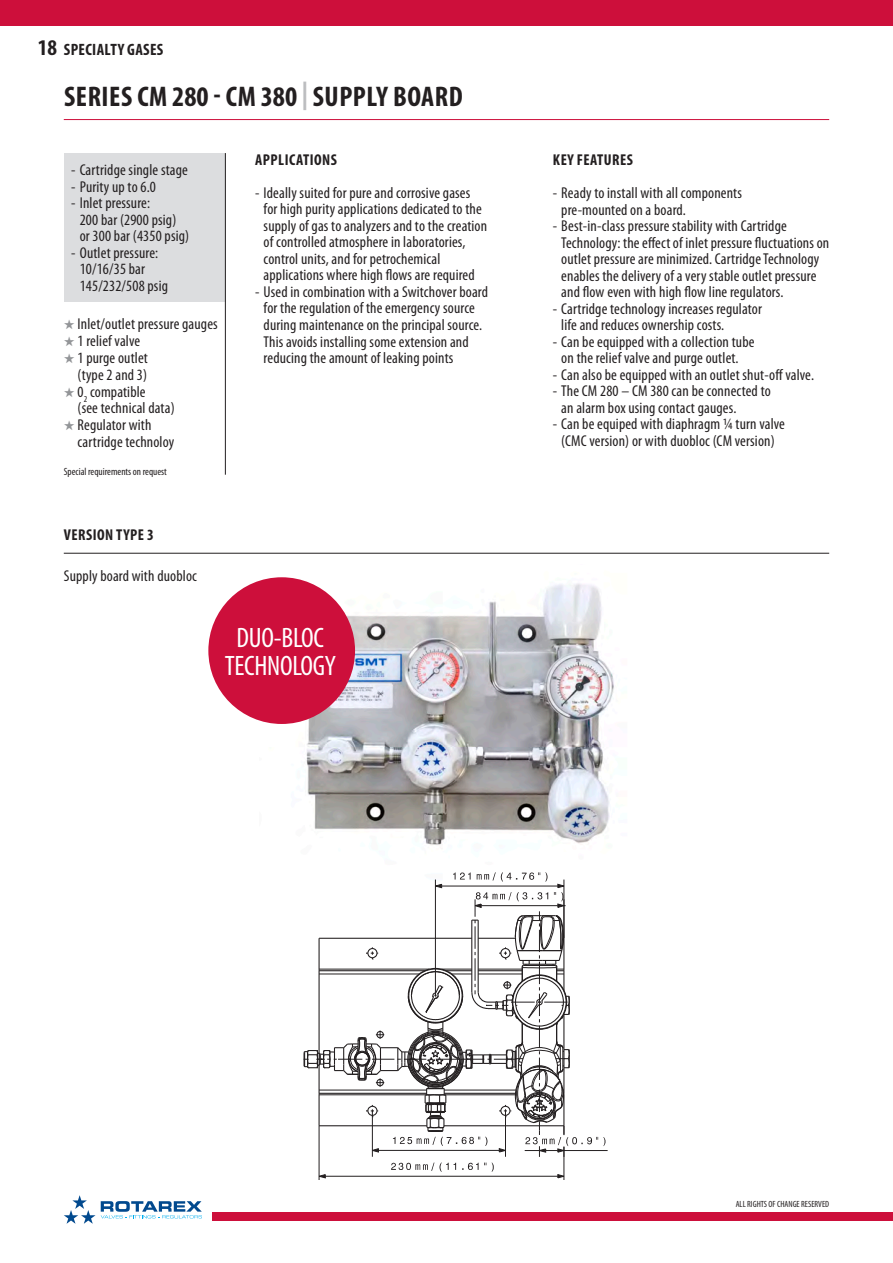
<style>
.page{position:relative;width:893px;height:1263px;background:#fff}
.page>*{position:absolute;margin:0;border:0;box-sizing:border-box;transform-origin:0 0}
.t1{font:700 condensed 28.5px "Myriad Pro";letter-spacing:.02em;color:#231f20}
.t2{font:condensed 28.2px/28.2px "Myriad Pro";letter-spacing:-.01em;color:#fff;text-align:center}
.t3{font:700 condensed 22.5px "Myriad Pro";color:#231f20}
.t4{font:700 condensed 16.5px "Myriad Pro";letter-spacing:.02em;color:#231f20}
.t5{font:condensed 15.75px/16.5px "Myriad Pro";letter-spacing:.01em;color:#231f20}
.t6{font:700 condensed 15.75px "Myriad Pro";letter-spacing:.03em;color:#231f20}
.t7{font:condensed 10.5px "Myriad Pro";color:#231f20}
.t8{font:condensed 9px "Myriad Pro";color:#231f20}
.s1{color:#bcbdc0}
.s2{color:#939598}
</style>
<div class="page">
<div style="left:0;top:0;width:893px;height:26px;background:#cd0f3b"></div>
<div style="left:213px;top:1212px;width:680px;height:8px;background:#cd0f3b"></div>
<svg style="left:64px;top:1195px;width:138px;height:29px"></svg>
<img style="left:261px;top:577px;width:353px;height:268px">
<hr style="left:64px;top:119px;width:765px;height:1px;background:#cd0f3b">
<hr style="left:564px;top:1150px;width:44px;height:1px;background:#231f20">
<svg style="left:303px;top:872px;width:302px;height:307px"></svg>
<hr style="left:64px;top:553px;width:765px;height:1px;background:#231f20">
<div style="left:208px;top:577px;width:147px;height:147px;background:#cd0f3b;border-radius:50%"></div>
<div style="left:64px;top:153px;width:161px;height:149px;background:#dcdddf"></div>
<hr style="left:225px;top:153px;width:1px;height:322px;background:#231f20">
<h3 class="t3" style="left:38px;top:34px;width:21px">18</h3>
<p class="t4" style="left:64px;top:39px;width:101px">SPECIALTY GASES</p>
<h1 class="t1" style="left:64px;top:79px;width:400px">SERIES CM 280 - CM 380 <span class="s1">|</span> SUPPLY BOARD</h1>
<p class="t5" style="left:71px;top:162px;width:118px">- Cartridge single stage</p>
<p class="t5" style="left:71px;top:178px;width:86px">- Purity up to 6.0</p>
<p class="t5" style="left:80px;top:195px;width:111px;text-indent:-9px">- Inlet pressure:<br>200 bar (2900 psig) or 300 bar (4350 psig)</p>
<p class="t5" style="left:80px;top:244px;width:90px;text-indent:-9px">- Outlet pressure:<br>10/16/35 bar<br>145/232/508 psig</p>
<p class="t5" style="left:64px;top:316px;width:156px"><span class="s2">★</span> Inlet/outlet pressure gauges</p>
<p class="t5" style="left:64px;top:333px;width:78px"><span class="s2">★</span> 1 relief valve</p>
<p class="t5" style="left:64px;top:349px;width:86px;text-align:right"><span class="s2">★</span> 1 purge outlet (type 2 and 3)</p>
<p class="t5" style="left:78px;top:383px;width:99px;text-indent:-14px"><span class="s2">★</span> 0<sub>2</sub> compatible<br>(see technical data)</p>
<p class="t5" style="left:78px;top:416px;width:98px;text-indent:-14px"><span class="s2">★</span> Regulator with cartridge technoloy</p>
<p class="t7" style="left:64px;top:465px;width:105px">Special requirements on request</p>
<p class="t6" style="left:64px;top:525px;width:91px">VERSION TYPE 3</p>
<p class="t5" style="left:64px;top:567px;width:135px">Supply board with duobloc</p>
<p class="t6" style="left:255px;top:150px;width:83px">APPLICATIONS</p>
<p class="t5" style="left:264px;top:184px;width:225px;text-indent:-9px">- Ideally suited for pure and corrosive gases for high purity applications dedicated to the supply of gas to analyzers and to the creation of controlled atmosphere in laboratories, control units, and for petrochemical applications where high flows are required</p>
<p class="t5" style="left:264px;top:283px;width:226px;text-indent:-9px">- Used in combination with a Switchover board for the regulation of the emergency source during maintenance on the principal source.<br>This avoids installing some extension and reducing the amount of leaking points</p>
<h2 class="t2" style="left:225px;top:623px;width:113px">DUO-BLOC<br>TECHNOLOGY</h2>
<p class="t6" style="left:553px;top:150px;width:82px">KEY FEATURES</p>
<p class="t5" style="left:561px;top:184px;width:182px;text-indent:-9px">- Ready to install with all components pre-mounted on a board.</p>
<p class="t5" style="left:561px;top:217px;width:269px;text-indent:-9px">- Best-in-class pressure stability with Cartridge Technology: the effect of inlet pressure fluctuations on outlet pressure are minimized. Cartridge Technology enables the delivery of a very stable outlet pressure and flow even with high flow line regulators.</p>
<p class="t5" style="left:561px;top:300px;width:202px;text-indent:-9px">- Cartridge technology increases regulator life and reduces ownership costs.</p>
<p class="t5" style="left:553px;top:333px;width:203px;text-align:center">- Can be equipped with a collection tube on the relief valve and purge outlet.</p>
<p class="t5" style="left:553px;top:366px;width:263px">- Can also be equipped with an outlet shut-off valve.</p>
<p class="t5" style="left:561px;top:382px;width:211px;text-indent:-9px">- The CM 280 – CM 380 can be connected to an alarm box using contact gauges.</p>
<p class="t5" style="left:553px;top:415px;width:234px;text-align:center">- Can be equiped with diaphragm 1/4 turn valve (CMC version) or with duobloc (CM version)</p>
<p class="t8" style="left:736px;top:1198px;width:95px">ALL RIGHTS OF CHANGE RESERVED</p>
</div>
